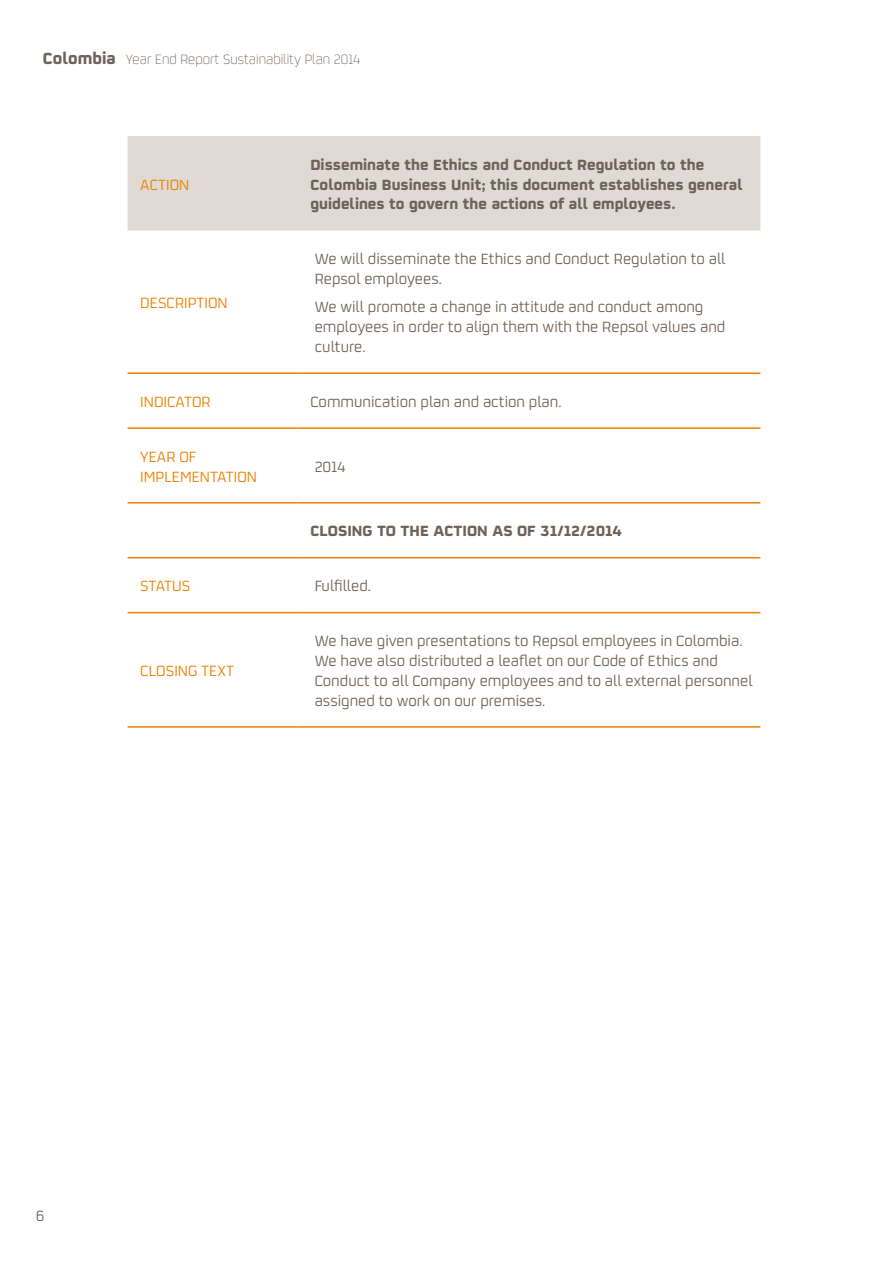
<style>
.page{position:relative;width:893px;height:1263px;background:#fff}
.page>*{position:absolute;margin:0;border:0;box-sizing:border-box;transform-origin:0 0}
.t1{font:16.5px/19.8px "Repsol";color:#6e6259}
.t2{font:700 16.5px/19.8px "Repsol";color:#6e6259}
.t3{font:16.5px/19.8px "Repsol";color:#ee7f00}
.t4{font:300 15px "Repsol";color:#5b4d47}
.s1{font-weight:700;font-size:18px;color:#6e6259}
</style>
<div class="page">
<div style="left:128px;top:136px;width:632px;height:95px;background:#dfdad4"></div>
<hr style="left:128px;top:427px;width:170px;height:2px;background:#ee7f00">
<hr style="left:298px;top:372px;width:462px;height:2px;background:#ee7f00">
<hr style="left:128px;top:372px;width:170px;height:2px;background:#ee7f00">
<hr style="left:298px;top:427px;width:462px;height:2px;background:#ee7f00">
<hr style="left:128px;top:502px;width:170px;height:1px;background:#ee7f00">
<hr style="left:298px;top:502px;width:462px;height:1px;background:#ee7f00">
<hr style="left:128px;top:557px;width:170px;height:1px;background:#ee7f00">
<hr style="left:128px;top:612px;width:170px;height:1px;background:#ee7f00">
<hr style="left:128px;top:726px;width:170px;height:2px;background:#ee7f00">
<hr style="left:298px;top:726px;width:462px;height:2px;background:#ee7f00">
<hr style="left:298px;top:557px;width:462px;height:1px;background:#ee7f00">
<hr style="left:298px;top:612px;width:462px;height:1px;background:#ee7f00">
<p class="t4" style="left:43px;top:49px;width:319px"><span class="s1">Colombia</span> Year End Report Sustainability Plan 2014</p>
<p class="t3" style="left:140px;top:173px;width:51px">ACTION</p>
<p class="t3" style="left:140px;top:292px;width:89px">DESCRIPTION</p>
<p class="t2" style="left:310px;top:152px;width:434px">Disseminate the Ethics and Conduct Regulation to the<br>Colombia Business Unit; this document establishes general guidelines to govern the actions of all employees.</p>
<p class="t1" style="left:315px;top:248px;width:412px">We will disseminate the Ethics and Conduct Regulation to all<br>Repsol employees.</p>
<p class="t1" style="left:315px;top:296px;width:412px">We will promote a change in attitude and conduct among employees in order to align them with the Repsol values and culture.</p>
<p class="t3" style="left:140px;top:391px;width:72px">INDICATOR</p>
<p class="t1" style="left:310px;top:391px;width:253px">Communication plan and action plan.</p>
<p class="t3" style="left:140px;top:445px;width:118px">YEAR OF<br>IMPLEMENTATION</p>
<p class="t1" style="left:315px;top:455px;width:33px">2014</p>
<p class="t2" style="left:310px;top:519px;width:313px">CLOSING TO THE ACTION AS OF 31/12/2014</p>
<p class="t3" style="left:140px;top:575px;width:52px">STATUS</p>
<p class="t1" style="left:315px;top:575px;width:58px">Fulfilled.</p>
<p class="t3" style="left:140px;top:660px;width:95px">CLOSING TEXT</p>
<p class="t1" style="left:315px;top:630px;width:439px">We have given presentations to Repsol employees in Colombia.<br>We have also distributed a leaflet on our Code of Ethics and Conduct to all Company employees and to all external personnel assigned to work on our premises.</p>
<p class="t1" style="left:36px;top:1205px;width:10px">6</p>
</div>
